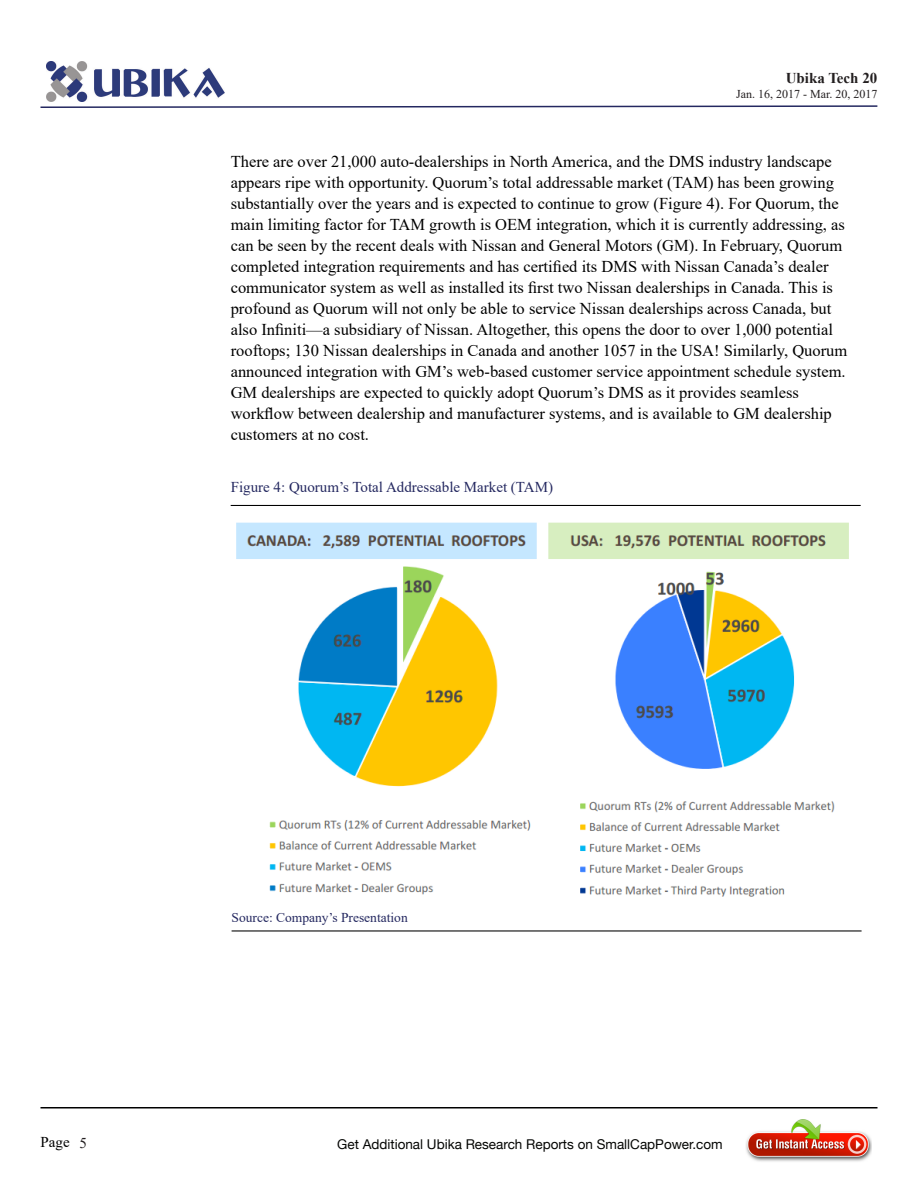
<style>
.page{position:relative;width:918px;height:1188px;background:#fff}
.page>*{position:absolute;margin:0;border:0;box-sizing:border-box;transform-origin:0 0}
.Body_text{font:16.5px/21px "Times New Roman";color:#000}
.Body_text-2{font:15px "Times New Roman";color:#242860}
.t1{font:700 15px "Times New Roman";color:#231f20}
.t2{font:15px "Times New Roman";color:#000}
.t3{font:13.5px "Helvetica Neue";color:#040503}
.Body_text-3{font:13.5px "Times New Roman";color:#242860}
.t4{font:12px "Times New Roman";color:#231f20}
.s1{color:#231f20}
</style>
<div class="page">
<img style="left:47px;top:61px;width:178px;height:41px">
<svg style="left:40px;top:105px;width:838px;height:3px"></svg>
<hr style="left:40px;top:1107px;width:838px;height:1px;background:#000">
<img style="left:746px;top:1120px;width:126px;height:42px">
<hr style="left:231px;top:505px;width:630px;height:1px;background:#000">
<hr style="left:232px;top:930px;width:630px;height:2px;background:#000">
<img style="left:236px;top:522px;width:613px;height:375px">
<p class="t1" style="left:786px;top:68px;width:93px">Ubika Tech 20</p>
<p class="t4" style="left:736px;top:85px;width:143px">Jan. 16, 2017 - Mar. 20, 2017</p>
<p class="Body_text" style="left:231px;top:150px;width:618px">There are over 21,000 auto-dealerships in North America, and the DMS industry landscape appears ripe with opportunity. Quorum’s total addressable market (TAM) has been growing substantially over the years and is expected to continue to grow (Figure 4). For Quorum, the main limiting factor for TAM growth is OEM integration, which it is currently addressing, as can be seen by the recent deals with Nissan and General Motors (GM). In February, Quorum completed integration requirements and has certified its DMS with Nissan Canada’s dealer communicator system as well as installed its first two Nissan dealerships in Canada. This is profound as Quorum will not only be able to service Nissan dealerships across Canada, but also Infiniti—a subsidiary of Nissan. Altogether, this opens the door to over 1,000 potential rooftops; 130 Nissan dealerships in Canada and another 1057 in the USA! Similarly, Quorum announced integration with GM’s web-based customer service appointment schedule system.<br>GM dealerships are expected to quickly adopt Quorum’s DMS as it provides seamless workflow between dealership and manufacturer systems, and is available to GM dealership customers at no cost.</p>
<p class="Body_text-2" style="left:231px;top:476px;width:324px">Figure 4: Quorum’s Total Addressable Market (TAM)</p>
<p class="Body_text-3" style="left:232px;top:908px;width:178px">Source: Company’s Presentation</p>
<p class="t2" style="left:40px;top:1132px;width:48px">Page <span class="s1">5</span></p>
<p class="t3" style="left:337px;top:1136px;width:387px">Get Additional Ubika Research Reports on SmallCapPower.com</p>
</div>
